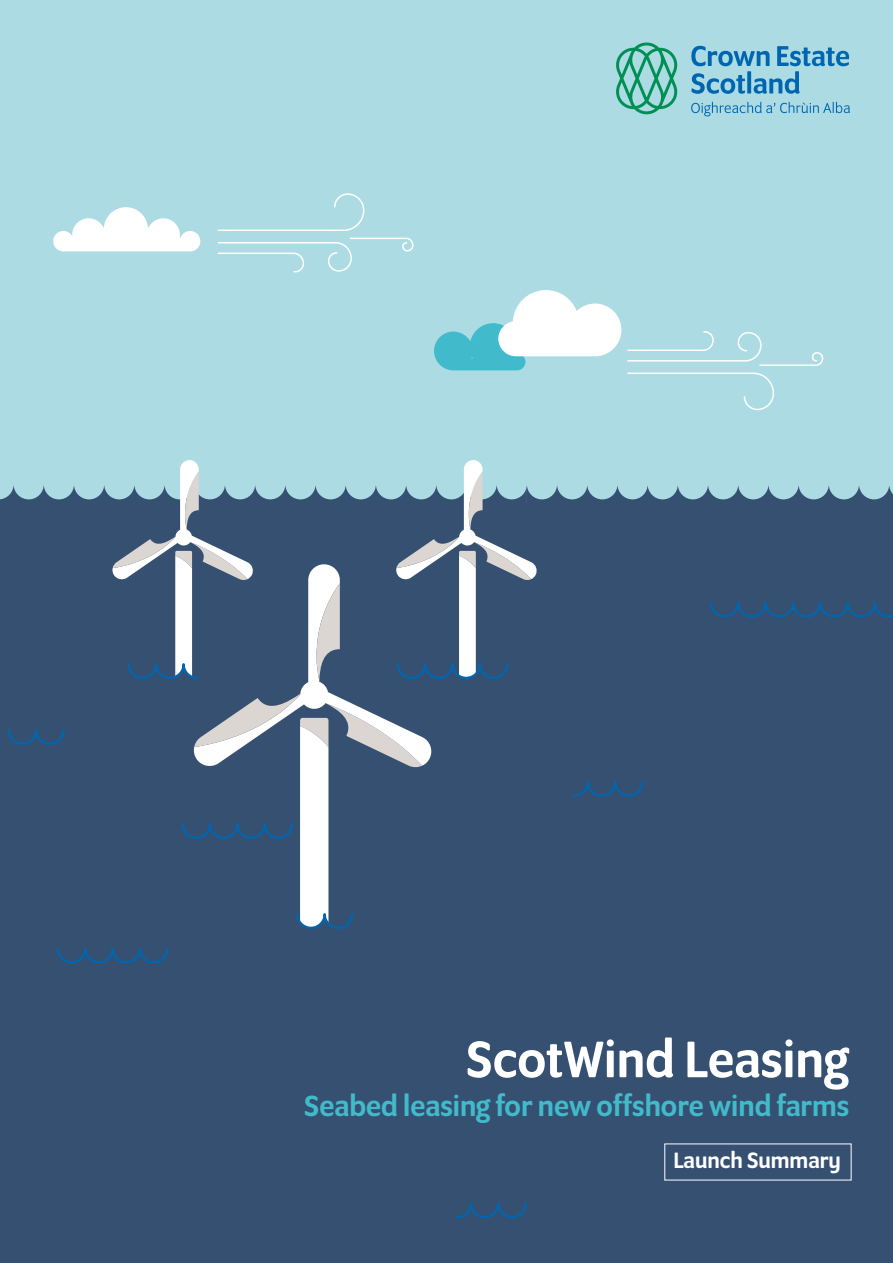
<style>
.page{position:relative;width:893px;height:1263px;background:#fff}
.page>*{position:absolute;margin:0;border:0;box-sizing:border-box;transform-origin:0 0}
.t1{font:500 55.5px "Program OT";color:#fff}
.t2{font:500 31.5px "Program OT";color:#41bbcb}
.t3{font:500 24px "Program OT";color:#fff}
</style>
<div class="page">
<div style="left:0;top:174px;width:893px;height:1089px;background:#365072"></div>
<div style="left:0;top:0;width:893px;height:502px;background:#acdbe4"></div>
<svg style="left:456px;top:1202px;width:71px;height:17px"></svg>
<svg style="left:0;top:460px;width:893px;height:504px"></svg>
<svg style="left:53px;top:207px;width:147px;height:44px"></svg>
<svg style="left:217px;top:193px;width:197px;height:80px"></svg>
<svg style="left:434px;top:290px;width:390px;height:121px"></svg>
<svg style="left:691px;top:46px;width:158px;height:48px"></svg>
<svg style="left:691px;top:102px;width:159px;height:14px"></svg>
<svg style="left:616px;top:43px;width:62px;height:71px"></svg>
<h1 class="t1" style="left:466px;top:1028px;width:384px">ScotWind Leasing</h1>
<p class="t2" style="left:304px;top:1088px;width:546px">Seabed leasing for new offshore wind farms</p>
<p class="t3" style="left:673px;top:1147px;width:169px">Launch Summary</p>
</div>
